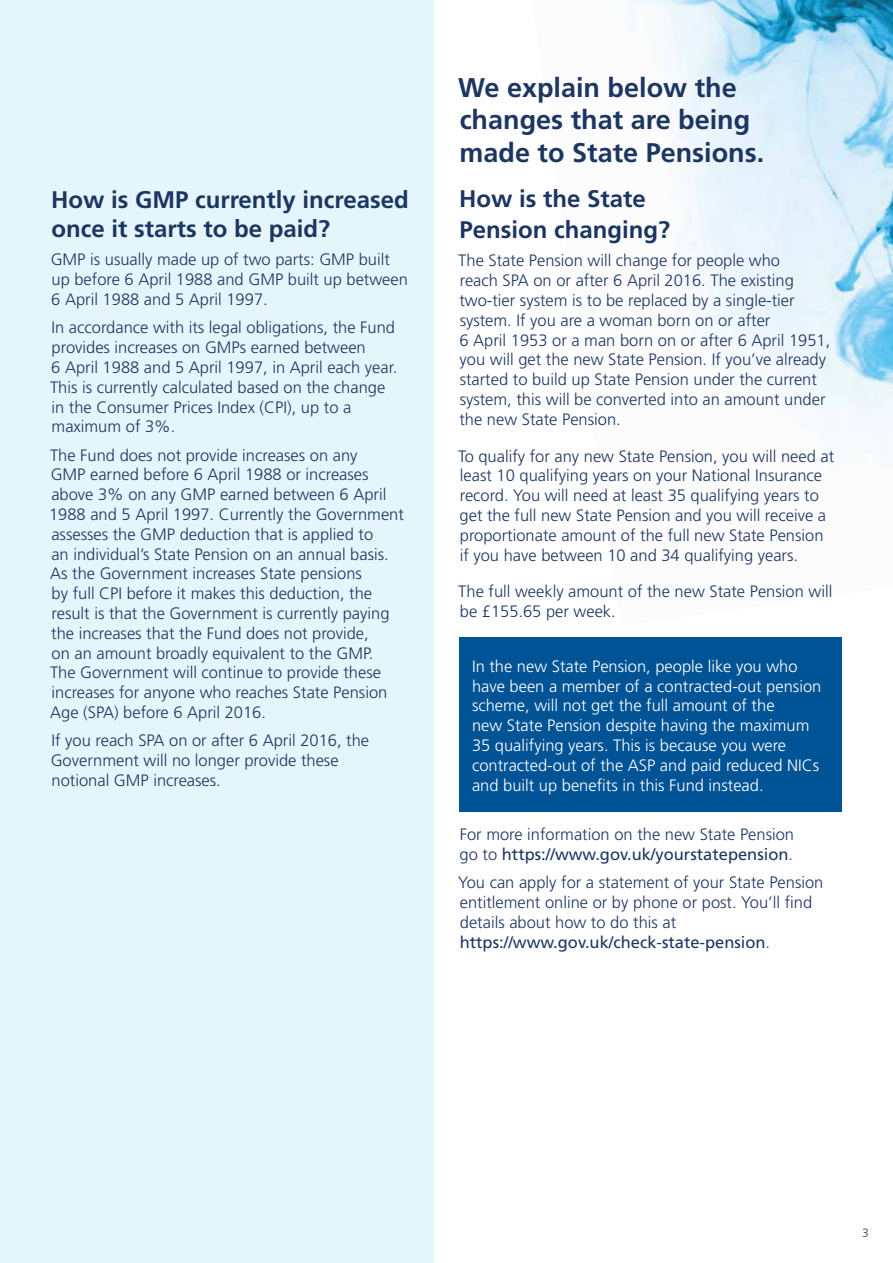
<style>
.page{position:relative;width:893px;height:1263px;background:#fff}
.page>*{position:absolute;margin:0;border:0;box-sizing:border-box;transform-origin:0 0}
.t1{font:700 27px/32.4px "Frutiger LT";color:#1d3661}
.t2{font:700 24px/28.8px "Frutiger LT";color:#1d3661}
.t3{font:300 16.5px/19.8px "Frutiger";color:#1d3661}
.t4{font:300 16.5px/19.8px "Frutiger";color:#fff}
.t5{font:300 12px "Frutiger";color:#3c3c3b}
.s1{font-weight:400}
</style>
<div class="page">
<img style="left:634px;top:0;width:259px;height:420px">
<div style="left:0;top:0;width:434px;height:1263px;background:#e5f5fc"></div>
<div style="left:459px;top:637px;width:383px;height:175px;background:#005395"></div>
<h2 class="t2" style="left:51px;top:186px;width:359px">How is GMP currently increased once it starts to be paid?</h2>
<p class="t3" style="left:51px;top:250px;width:359px">GMP is usually made up of two parts: GMP built up before 6 April 1988 and GMP built up between<br>6 April 1988 and 5 April 1997.</p>
<p class="t3" style="left:50px;top:318px;width:349px">In accordance with its legal obligations, the Fund provides increases on GMPs earned between<br>6 April 1988 and 5 April 1997, in April each year.<br>This is currently calculated based on the change in the Consumer Prices Index (CPI), up to a maximum of 3%.</p>
<p class="t3" style="left:49px;top:445px;width:356px">The Fund does not provide increases on any<br>GMP earned before 6 April 1988 or increases above 3% on any GMP earned between 6 April 1988 and 5 April 1997. Currently the Government assesses the GMP deduction that is applied to<br>an individual’s State Pension on an annual basis.<br>As the Government increases State pensions<br>by full CPI before it makes this deduction, the result is that the Government is currently paying the increases that the Fund does not provide,<br>on an amount broadly equivalent to the GMP.<br>The Government will continue to provide these increases for anyone who reaches State Pension Age (SPA) before 6 April 2016.</p>
<p class="t3" style="left:51px;top:731px;width:320px">If you reach SPA on or after 6 April 2016, the<br>Government will no longer provide these notional GMP increases.</p>
<h1 class="t1" style="left:458px;top:71px;width:308px">We explain below the changes that are being made to State Pensions.</h1>
<h2 class="t2" style="left:459px;top:184px;width:212px;line-height:30.6px">How is the State<br>Pension changing?</h2>
<p class="t3" style="left:458px;top:251px;width:374px">The State Pension will change for people who<br>reach SPA on or after 6 April 2016. The existing two-tier system is to be replaced by a single-tier system. If you are a woman born on or after<br>6 April 1953 or a man born on or after 6 April 1951, you will get the new State Pension. If you’ve already started to build up State Pension under the current system, this will be converted into an amount under the new State Pension.</p>
<p class="t3" style="left:458px;top:446px;width:377px">To qualify for any new State Pension, you will need at least 10 qualifying years on your National Insurance record. You will need at least 35 qualifying years to get the full new State Pension and you will receive a proportionate amount of the full new State Pension if you have between 10 and 34 qualifying years.</p>
<p class="t3" style="left:458px;top:582px;width:376px">The full weekly amount of the new State Pension will be £155.65 per week.</p>
<p class="t4" style="left:472px;top:656px;width:351px">In the new State Pension, people like you who have been a member of a contracted-out pension scheme, will not get the full amount of the<br>new State Pension despite having the maximum 35 qualifying years. This is because you were contracted-out of the ASP and paid reduced NICs and built up benefits in this Fund instead.</p>
<p class="t3" style="left:460px;top:825px;width:336px">For more information on the new State Pension go to <span class="s1">https://www.gov.uk/yourstatepension</span>.</p>
<p class="t3" style="left:458px;top:873px;width:367px">You can apply for a statement of your State Pension entitlement online or by phone or post. You’ll find details about how to do this at <span class="s1">https://www.gov.uk/check-state-pension</span>.</p>
<p class="t5" style="left:862px;top:1226px;width:8px">3</p>
</div>
